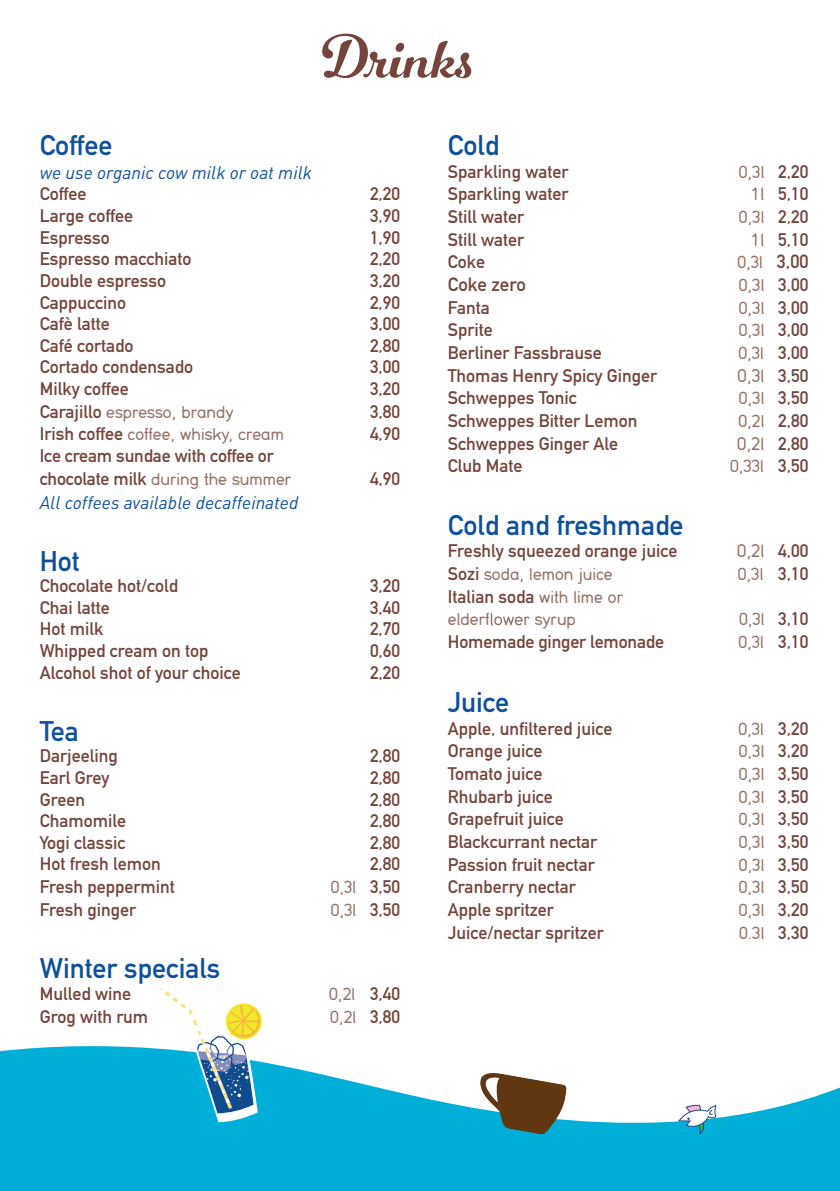
<style>
.page{position:relative;width:840px;height:1191px;background:#fff}
.page>*{position:absolute;margin:0;border:0;box-sizing:border-box;transform-origin:0 0}
.t1{font:64px "Number Five Smooth";color:#75453b}
.t2{font:28px "DIN Mittelschrift";color:#0d509c}
.t3{font:18.8px "Din 16";color:#956f63}
.t4{font:18.8px "DIN Mittelschrift";color:#75453b}
.t5{font:18px "DIN Mittelschrift";color:#75453b}
.t6{font:18px "Din 16";color:#956f63}
.t7{font:italic 18px "DIN";color:#0d509c}
.s1{font-family:"DIN Mittelschrift";color:#75453b}
.s2{font-family:"Din 16";font-size:18.8px;color:#956f63}
.s3{font-family:"DIN Mittelschrift";font-size:18.8px;color:#75453b}
.s4{font-family:"DIN Mittelschrift";font-size:18px;color:#75453b}
.s5{font-family:"Din 16";color:#956f63}
</style>
<div class="page">
<svg style="left:0;top:1046px;width:839px;height:145px;fill:#00afd7"></svg>
<svg style="left:490px;top:613px;width:39px;height:12px"></svg>
<svg style="left:160px;top:987px;width:102px;height:135px"></svg>
<svg style="left:677px;top:1104px;width:39px;height:31px"></svg>
<svg style="left:473px;top:1070px;width:93px;height:65px"></svg>
<h1 class="t1" style="left:322px;top:18px;width:152px">Drinks</h1>
<h2 class="t2" style="left:40px;top:129px;width:74px">Coffee</h2>
<p class="t7" style="left:40px;top:161px;width:274px">we use organic cow milk or oat milk</p>
<p class="t5" style="left:40px;top:184px;width:48px">Coffee</p>
<p class="t5" style="left:370px;top:184px;width:32px">2,20</p>
<p class="t5" style="left:40px;top:205px;width:95px">Large coffee</p>
<p class="t5" style="left:370px;top:205px;width:32px">3,90</p>
<p class="t5" style="left:40px;top:227px;width:71px">Espresso</p>
<p class="t5" style="left:370px;top:227px;width:32px">1,90</p>
<p class="t5" style="left:40px;top:248px;width:153px">Espresso macchiato</p>
<p class="t5" style="left:370px;top:248px;width:32px">2,20</p>
<p class="t5" style="left:40px;top:270px;width:128px">Double espresso</p>
<p class="t5" style="left:370px;top:270px;width:32px">3,20</p>
<p class="t5" style="left:40px;top:292px;width:88px">Cappuccino</p>
<p class="t5" style="left:370px;top:292px;width:32px">2,90</p>
<p class="t5" style="left:40px;top:313px;width:71px">Cafè latte</p>
<p class="t5" style="left:370px;top:313px;width:32px">3,00</p>
<p class="t5" style="left:40px;top:335px;width:95px">Café cortado</p>
<p class="t5" style="left:370px;top:335px;width:32px">2,80</p>
<p class="t5" style="left:40px;top:356px;width:155px">Cortado condensado</p>
<p class="t5" style="left:370px;top:356px;width:32px">3,00</p>
<p class="t5" style="left:40px;top:378px;width:90px">Milky coffee</p>
<p class="t5" style="left:370px;top:378px;width:32px">3,20</p>
<p class="t6" style="left:40px;top:399px;width:195px"><span class="s1">Carajillo</span> espresso, brandy</p>
<p class="t5" style="left:370px;top:401px;width:32px">3,80</p>
<p class="t6" style="left:40px;top:422px;width:245px"><span class="s1">Irish coffee</span> coffee, whisky, cream</p>
<p class="t5" style="left:370px;top:423px;width:32px">4,90</p>
<p class="t5" style="left:40px;top:445px;width:235px">Ice cream sundae with coffee or</p>
<p class="t6" style="left:40px;top:466px;width:253px"><span class="s1">chocolate milk</span> during the summer</p>
<p class="t5" style="left:370px;top:468px;width:32px">4,90</p>
<p class="t7" style="left:40px;top:491px;width:260px">All coffees available decaffeinated</p>
<h2 class="t2" style="left:40px;top:544px;width:41px">Hot</h2>
<p class="t5" style="left:40px;top:575px;width:140px">Chocolate hot/cold</p>
<p class="t5" style="left:370px;top:575px;width:32px">3,20</p>
<p class="t5" style="left:40px;top:597px;width:71px">Chai latte</p>
<p class="t5" style="left:370px;top:597px;width:32px">3,40</p>
<p class="t5" style="left:40px;top:618px;width:65px">Hot milk</p>
<p class="t5" style="left:370px;top:618px;width:32px">2,70</p>
<p class="t5" style="left:40px;top:640px;width:170px">Whipped cream on top</p>
<p class="t5" style="left:370px;top:640px;width:32px">0,60</p>
<p class="t5" style="left:40px;top:662px;width:203px">Alcohol shot of your choice</p>
<p class="t5" style="left:370px;top:662px;width:32px">2,20</p>
<h2 class="t2" style="left:40px;top:714px;width:41px">Tea</h2>
<p class="t5" style="left:40px;top:745px;width:79px">Darjeeling</p>
<p class="t5" style="left:370px;top:745px;width:32px">2,80</p>
<p class="t5" style="left:40px;top:767px;width:71px">Earl Grey</p>
<p class="t5" style="left:370px;top:767px;width:32px">2,80</p>
<p class="t5" style="left:40px;top:788px;width:47px">Green</p>
<p class="t5" style="left:370px;top:788px;width:32px">2,80</p>
<p class="t5" style="left:40px;top:810px;width:88px">Chamomile</p>
<p class="t5" style="left:370px;top:810px;width:32px">2,80</p>
<p class="t5" style="left:40px;top:832px;width:87px">Yogi classic</p>
<p class="t5" style="left:370px;top:832px;width:32px">2,80</p>
<p class="t5" style="left:40px;top:853px;width:122px">Hot fresh lemon</p>
<p class="t5" style="left:370px;top:853px;width:32px">2,80</p>
<p class="t5" style="left:40px;top:876px;width:137px">Fresh peppermint</p>
<p class="t6" style="left:330px;top:875px;width:71px">0,3l <span class="s1">3,50</span></p>
<p class="t5" style="left:40px;top:899px;width:98px">Fresh ginger</p>
<p class="t6" style="left:330px;top:897px;width:71px">0,3l <span class="s1">3,50</span></p>
<h2 class="t2" style="left:40px;top:951px;width:182px">Winter specials</h2>
<p class="t5" style="left:40px;top:983px;width:93px">Mulled wine</p>
<p class="t6" style="left:329px;top:982px;width:72px">0,2l <span class="s1">3,40</span></p>
<p class="t5" style="left:40px;top:1006px;width:110px">Grog with rum</p>
<p class="t6" style="left:330px;top:1005px;width:71px">0,2l <span class="s1">3,80</span></p>
<h2 class="t2" style="left:447px;top:129px;width:53px">Cold</h2>
<p class="t5" style="left:447px;top:161px;width:122px">Sparkling water</p>
<p class="t6" style="left:738px;top:159px;width:71px">0,3l <span class="s1">2,20</span></p>
<p class="t5" style="left:447px;top:183px;width:122px">Sparkling water</p>
<p class="t5" style="left:750px;top:183px;width:59px"><span class="s2">1l</span> 5,10</p>
<p class="t5" style="left:447px;top:206px;width:78px">Still water</p>
<p class="t6" style="left:738px;top:205px;width:71px">0,3l <span class="s1">2,20</span></p>
<p class="t5" style="left:447px;top:229px;width:78px">Still water</p>
<p class="t5" style="left:750px;top:229px;width:59px"><span class="s2">1l</span> 5,10</p>
<p class="t5" style="left:447px;top:251px;width:39px">Coke</p>
<p class="t6" style="left:737px;top:250px;width:73px">0,3l <span class="s3">3,00</span></p>
<p class="t4" style="left:447px;top:273px;width:79px">Coke zero</p>
<p class="t6" style="left:738px;top:273px;width:71px">0,3l <span class="s1">3,00</span></p>
<p class="t5" style="left:447px;top:297px;width:43px">Fanta</p>
<p class="t6" style="left:738px;top:296px;width:71px">0,3l <span class="s1">3,00</span></p>
<p class="t5" style="left:447px;top:319px;width:46px">Sprite</p>
<p class="t6" style="left:738px;top:318px;width:71px">0,3l <span class="s1">3,00</span></p>
<p class="t5" style="left:447px;top:342px;width:155px">Berliner Fassbrause</p>
<p class="t6" style="left:738px;top:341px;width:72px">0,3l <span class="s1">3,00</span></p>
<p class="t5" style="left:447px;top:365px;width:210px">Thomas Henry Spicy Ginger</p>
<p class="t3" style="left:737px;top:363px;width:72px">0,3l <span class="s4">3,50</span></p>
<p class="t5" style="left:447px;top:387px;width:130px">Schweppes Tonic</p>
<p class="t6" style="left:738px;top:386px;width:71px">0,3l <span class="s1">3,50</span></p>
<p class="t5" style="left:447px;top:410px;width:191px">Schweppes Bitter Lemon</p>
<p class="t6" style="left:738px;top:409px;width:71px">0,2l <span class="s1">2,80</span></p>
<p class="t5" style="left:447px;top:433px;width:171px">Schweppes Ginger Ale</p>
<p class="t3" style="left:736px;top:431px;width:73px">0,2l <span class="s4">2,80</span></p>
<p class="t5" style="left:447px;top:455px;width:76px">Club Mate</p>
<p class="t6" style="left:729px;top:454px;width:80px">0,33l <span class="s1">3,50</span></p>
<h2 class="t2" style="left:447px;top:508px;width:237px">Cold and freshmade</h2>
<p class="t5" style="left:447px;top:540px;width:231px">Freshly squeezed orange juice</p>
<p class="t3" style="left:736px;top:538px;width:73px">0,2l <span class="s4">4,00</span></p>
<p class="t6" style="left:447px;top:562px;width:166px"><span class="s1">Sozi</span> soda, lemon juice</p>
<p class="t6" style="left:737px;top:562px;width:72px">0,3l <span class="s1">3,10</span></p>
<p class="t5" style="left:447px;top:585px;width:176px">Italian soda <span class="s5">with lime or</span></p>
<p class="t6" style="left:447px;top:607px;width:43px">elderflf</p>
<p class="t6" style="left:534px;top:607px;width:48px">syrup fl</p>
<p class="t6" style="left:738px;top:607px;width:71px">0,3l <span class="s1">3,10</span></p>
<p class="t5" style="left:447px;top:631px;width:217px">Homemade ginger lemonade</p>
<p class="t6" style="left:738px;top:630px;width:72px">0,3l <span class="s1">3,10</span></p>
<h2 class="t2" style="left:447px;top:685px;width:63px">Juice</h2>
<p class="t5" style="left:447px;top:717px;width:166px">Apple, unfiltered juice</p>
<p class="t6" style="left:738px;top:716px;width:72px">0,3l <span class="s1">3,20</span></p>
<p class="t5" style="left:447px;top:740px;width:96px">Orange juice</p>
<p class="t6" style="left:738px;top:739px;width:71px">0,3l <span class="s1">3,20</span></p>
<p class="t5" style="left:447px;top:763px;width:96px">Tomato juice</p>
<p class="t6" style="left:738px;top:762px;width:71px">0,3l <span class="s1">3,50</span></p>
<p class="t5" style="left:447px;top:785px;width:106px">Rhubarb juice</p>
<p class="t6" style="left:738px;top:784px;width:71px">0,3l <span class="s1">3,50</span></p>
<p class="t5" style="left:447px;top:808px;width:117px">Grapefruit juice</p>
<p class="t6" style="left:738px;top:807px;width:71px">0,3l <span class="s1">3,50</span></p>
<p class="t5" style="left:447px;top:831px;width:150px">Blackcurrant nectar</p>
<p class="t6" style="left:738px;top:830px;width:71px">0,3l <span class="s1">3,50</span></p>
<p class="t5" style="left:447px;top:853px;width:148px">Passion fruit nectar</p>
<p class="t6" style="left:738px;top:852px;width:71px">0,3l <span class="s1">3,50</span></p>
<p class="t5" style="left:447px;top:876px;width:129px">Cranberry nectar</p>
<p class="t6" style="left:738px;top:875px;width:71px">0,3l <span class="s1">3,50</span></p>
<p class="t5" style="left:447px;top:899px;width:107px">Apple spritzer</p>
<p class="t6" style="left:738px;top:898px;width:71px">0,3l <span class="s1">3,20</span></p>
<p class="t5" style="left:447px;top:922px;width:157px">Juice/nectar spritzer</p>
<p class="t6" style="left:738px;top:920px;width:71px">0.3l <span class="s1">3,30</span></p>
</div>
